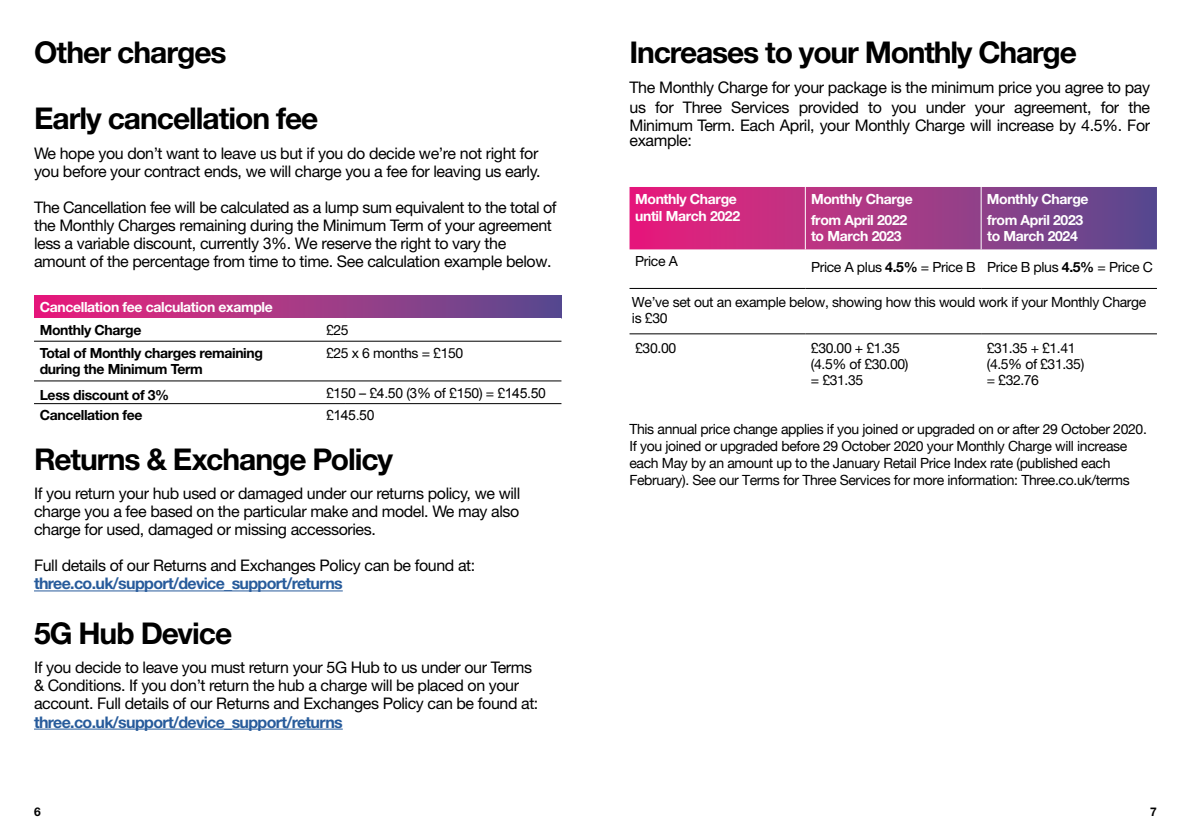
<style>
.page{position:relative;width:1191px;height:840px;background:#fff}
.page>*{position:absolute;margin:0;border:0;box-sizing:border-box;transform-origin:0 0}
.t1{font:700 30px "Helvetica Neue";letter-spacing:-.035em;color:#000}
.t2{font:16px/18px "Helvetica Neue";letter-spacing:-.025em;color:#000}
.t3{font:700 16px "Helvetica Neue";letter-spacing:-.04em;color:#275b9b}
.t4{font:14px/16.8px "Helvetica Neue";letter-spacing:-.025em;color:#000}
.t5{font:14px/16px "Helvetica Neue";letter-spacing:-.025em;color:#000}
.t6{font:700 14px/16px "Helvetica Neue";letter-spacing:-.025em;color:#fff}
.t7{font:700 14px/16px "Helvetica Neue";letter-spacing:-.025em;color:#000}
.t8{font:14px "Arial";color:#000}
.t9{font:700 12px "Helvetica Neue";color:#000}
.s1{font-family:"Arial"}
.s2{font-style:inherit}
.s3{font-family:"Helvetica Neue"}
.s4{font-weight:700}
</style>
<div class="page">
<hr style="left:34px;top:590px;width:309px;height:1px;background:#275b9b">
<hr style="left:34px;top:728px;width:309px;height:1px;background:#275b9b">
<div style="left:34px;top:295px;width:527px;height:23px;background:linear-gradient(to right,#ed207b,#5c4e90)"></div>
<svg style="left:34px;top:341px;width:527px;height:64px"></svg>
<hr style="left:34px;top:340px;width:312px;height:1px;background:#000">
<hr style="left:346px;top:340px;width:215px;height:1px;background:#000">
<hr style="left:34px;top:380px;width:312px;height:1px;background:#000">
<hr style="left:346px;top:380px;width:215px;height:1px;background:#000">
<hr style="left:34px;top:403px;width:312px;height:1px;background:#000">
<hr style="left:346px;top:403px;width:215px;height:1px;background:#000">
<svg style="left:629px;top:187px;width:528px;height:62px;background:#a53786"></svg>
<hr style="left:629px;top:288px;width:176px;height:1px;background:#000">
<hr style="left:805px;top:288px;width:176px;height:1px;background:#000">
<hr style="left:981px;top:288px;width:176px;height:1px;background:#000">
<hr style="left:629px;top:333px;width:176px;height:1px;background:#000">
<hr style="left:805px;top:333px;width:176px;height:1px;background:#000">
<hr style="left:981px;top:333px;width:176px;height:1px;background:#000">
<hr style="left:805px;top:187px;width:1px;height:62px;background:#fff">
<hr style="left:980px;top:187px;width:1px;height:62px;background:#fff">
<h1 class="t1" style="left:34px;top:34px;width:194px">Other charges</h1>
<h1 class="t1" style="left:34px;top:100px;width:286px">Early cancellation fee</h1>
<p class="t2" style="left:34px;top:144px;width:508px">We hope you don’t want to leave us but if you do decide we’re not right for you before your contract ends, we will charge you a fee for leaving us early.</p>
<p class="t2" style="left:34px;top:198px;width:524px">The Cancellation fee will be calculated as a lump sum equivalent to the total of the Monthly Charges remaining during the Minimum Term of your agreement less a variable discount, currently <span class="s1">3</span>%. We reserve the right to vary the amount of the percentage from time to time. See calculation example below.</p>
<p class="t6" style="left:40px;top:299px;width:235px">Cancellation fee calculation example</p>
<p class="t7" style="left:40px;top:321px;width:103px">Monthly Charge</p>
<p class="t5" style="left:326px;top:322px;width:24px">£25</p>
<p class="t7" style="left:40px;top:344px;width:225px">Total of Monthly charges remaining during the Minimum Term</p>
<p class="t5" style="left:326px;top:344px;width:139px">£25 x 6 months = £150</p>
<p class="t7" style="left:40px;top:387px;width:131px">Less discount of <span class="s2">3</span>%</p>
<p class="t5" style="left:326px;top:384px;width:221px">£150 – £<span class="s1">4.50</span> (<span class="s1">3</span>% of £150) = £<span class="s1">145.50</span></p>
<p class="t7" style="left:40px;top:407px;width:104px">Cancellation fee</p>
<p class="t8" style="left:326px;top:406px;width:50px"><span class="s3">£</span>145.50</p>
<h1 class="t1" style="left:34px;top:440px;width:360px">Returns &amp; Exchange Policy</h1>
<p class="t2" style="left:34px;top:484px;width:488px;text-align:justify">If you return your hub used or damaged under our returns policy, we will charge you a fee based on the particular make and model. We may also charge for used, damaged or missing accessories.</p>
<p class="t2" style="left:34px;top:556px;width:443px">Full details of our Returns and Exchanges Policy can be found at:</p>
<p class="t3" style="left:34px;top:573px;width:310px">three.co.uk/support/device_support/returns</p>
<h1 class="t1" style="left:34px;top:614px;width:200px">5G Hub Device</h1>
<p class="t2" style="left:34px;top:658px;width:506px">If you decide to leave you must return your 5G Hub to us under our Terms &amp; Conditions. If you don’t return the hub a charge will be placed on your account. Full details of our Returns and Exchanges Policy can be found at:</p>
<p class="t3" style="left:34px;top:711px;width:310px">three.co.uk/support/device_support/returns</p>
<h1 class="t1" style="left:629px;top:34px;width:449px">Increases to your Monthly Charge</h1>
<p class="t2" style="left:629px;top:76px;width:522px;line-height:20.4px">The Monthly Charge for your package is the minimum price you agree to pay us for Three Services provided to you under <span class="s2">your</span> agreement, for the</p>
<p class="t2" style="left:629px;top:117px;width:522px;line-height:15.2px">Minimum Term. Each <span class="s2">April</span>, your Monthly Charge will increase by <span class="s2">4.5%</span>. For example:</p>
<p class="t6" style="left:635px;top:190px;width:106px;line-height:16.8px">Monthly Charge until March 2022</p>
<p class="t6" style="left:811px;top:190px;width:103px">Monthly Charge</p>
<p class="t6" style="left:986px;top:190px;width:103px">Monthly Charge</p>
<p class="t5" style="left:635px;top:253px;width:44px">Price A</p>
<p class="t6" style="left:987px;top:212px;width:98px">from April 2023 to March 2024</p>
<p class="t5" style="left:987px;top:258px;width:167px">Price B plus <span class="s4">4.5%</span> = Price C</p>
<p class="t5" style="left:632px;top:294px;width:516px">We’ve set out an example below, showing how this would work if your <span class="s2">Monthly C</span>harge is £<span class="s2">30</span></p>
<p class="t5" style="left:635px;top:339px;width:43px">£<span class="s2">30</span>.00</p>
<p class="t5" style="left:811px;top:339px;width:99px">£<span class="s2">30</span>.00 + <span class="s2">£1.35 </span>(<span class="s2">4.5</span>% of £<span class="s2">30</span>.00) = £<span class="s2">31</span>.<span class="s2">35</span></p>
<p class="t4" style="left:986px;top:340px;width:99px;line-height:16px"><span class="s2">£</span>31<span class="s2">.</span>35 + £1.41 (4.5% of £31.35) = £32.76</p>
<p class="t4" style="left:629px;top:421px;width:519px">This annual price change applies if you joined or upgraded on or after 29 October 2020.<br>If you joined or upgraded before 29 October 2020 your Monthly Charge will increase each May by an amount up to the January Retail Price Index rate (published each February). See our Terms for Three Services for more information: Three.co.uk/terms</p>
<p class="t6" style="left:811px;top:212px;width:98px">from April 2022 to March 2023</p>
<p class="t5" style="left:811px;top:258px;width:166px">Price A plus <span class="s4">4.5%</span> = Price B</p>
<p class="t9" style="left:34px;top:804px;width:8px">6</p>
<p class="t9" style="left:1150px;top:804px;width:8px">7</p>
</div>
